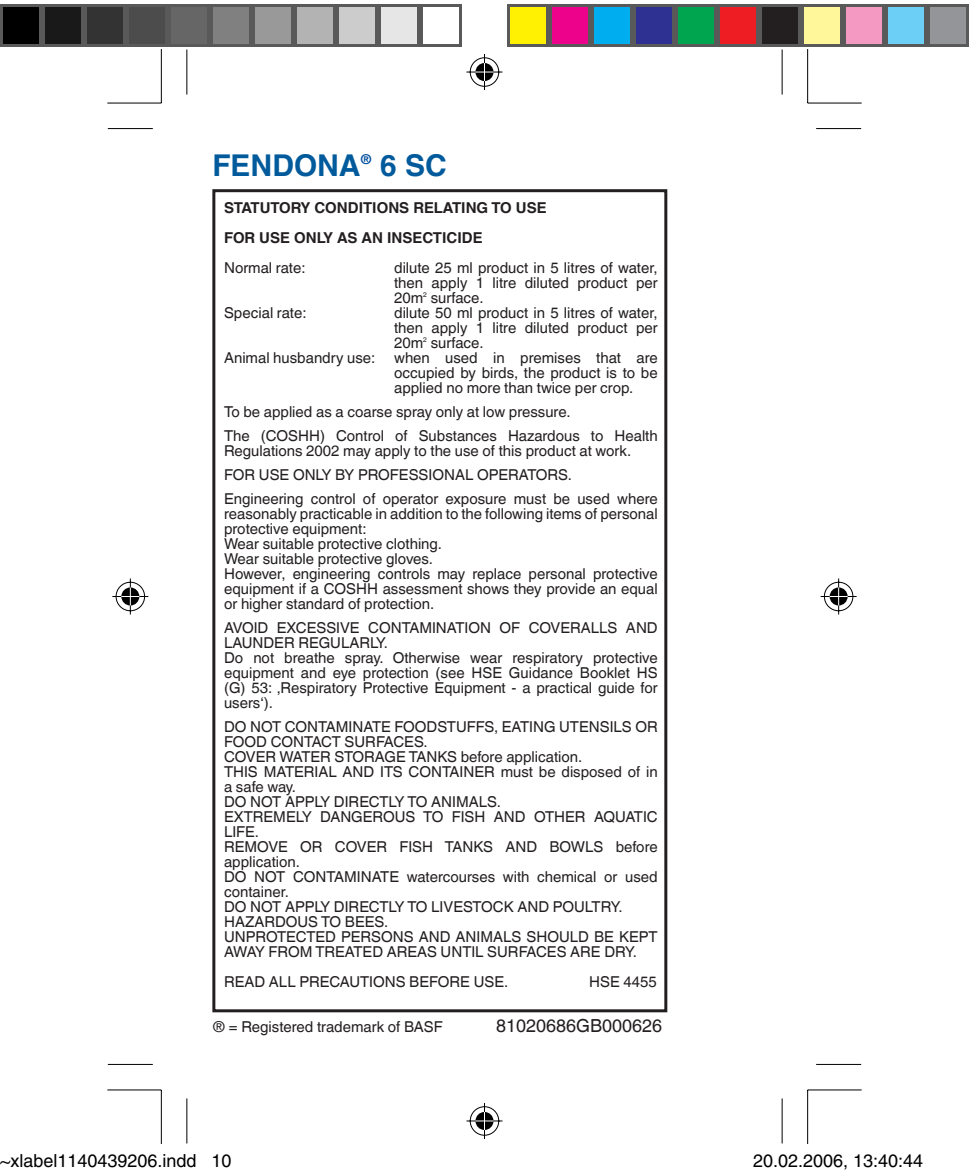
<style>
.page{position:relative;width:969px;height:1172px;background:#fff}
.page>*{position:absolute;margin:0;border:0;box-sizing:border-box;transform-origin:0 0}
.t1{font:700 30px "Helvetica Linotype";color:#005a9b}
.t2{font:18px "Helvetica";color:#000}
.t3{font:18px "Helvetica Linotype";color:#231f20}
.t4{font:15px/15px "Helvetica Linotype";color:#231f20}
.t5{font:700 15px/30px "Helvetica Linotype";color:#231f20}
.t6{font:700 13.5px "Helvetica Linotype";color:#01509f}
.t7{font:6.6px "Helvetica Linotype";color:#231f20}
</style>
<div class="page">
<div style="left:212px;top:189px;width:455px;height:823px;border:3px solid #231f20"></div>
<svg style="left:108px;top:129px;width:45px;height:1px"></svg>
<svg style="left:816px;top:129px;width:45px;height:1px"></svg>
<svg style="left:108px;top:1064px;width:45px;height:1px"></svg>
<svg style="left:816px;top:1064px;width:45px;height:1px"></svg>
<svg style="left:187px;top:50px;width:1px;height:44px"></svg>
<svg style="left:187px;top:1098px;width:1px;height:45px"></svg>
<svg style="left:781px;top:50px;width:1px;height:44px"></svg>
<svg style="left:781px;top:1098px;width:1px;height:45px"></svg>
<hr style="left:108px;top:128px;width:45px;height:1px;background:#000">
<hr style="left:816px;top:128px;width:45px;height:1px;background:#000">
<hr style="left:108px;top:1063px;width:45px;height:1px;background:#000">
<hr style="left:816px;top:1063px;width:45px;height:1px;background:#000">
<hr style="left:186px;top:50px;width:1px;height:44px;background:#000">
<hr style="left:186px;top:1098px;width:1px;height:45px;background:#000">
<hr style="left:782px;top:50px;width:1px;height:44px;background:#000">
<hr style="left:782px;top:1098px;width:1px;height:45px;background:#000">
<svg style="left:107px;top:1090px;width:51px;height:1px"></svg>
<svg style="left:811px;top:1090px;width:51px;height:1px"></svg>
<svg style="left:160px;top:49px;width:1px;height:53px"></svg>
<svg style="left:158px;top:1090px;width:3px;height:53px"></svg>
<svg style="left:808px;top:49px;width:1px;height:53px"></svg>
<svg style="left:808px;top:1090px;width:3px;height:53px"></svg>
<hr style="left:107px;top:102px;width:54px;height:2px;background:#000">
<hr style="left:808px;top:102px;width:54px;height:2px;background:#000">
<hr style="left:107px;top:1089px;width:54px;height:1px;background:#000">
<hr style="left:808px;top:1089px;width:54px;height:1px;background:#000">
<hr style="left:161px;top:49px;width:1px;height:54px;background:#000">
<hr style="left:161px;top:1089px;width:1px;height:54px;background:#000">
<hr style="left:807px;top:49px;width:1px;height:54px;background:#000">
<hr style="left:807px;top:1089px;width:1px;height:54px;background:#000">
<svg style="left:466px;top:54px;width:37px;height:36px"></svg>
<svg style="left:466px;top:1103px;width:37px;height:36px"></svg>
<svg style="left:112px;top:578px;width:37px;height:37px"></svg>
<svg style="left:820px;top:578px;width:37px;height:37px"></svg>
<div style="left:0;top:4px;width:462px;height:42px;background:#595959"></div>
<div style="left:3px;top:8px;width:36px;height:36px;background:#000"></div>
<div style="left:45px;top:8px;width:36px;height:36px;background:#191919"></div>
<div style="left:87px;top:8px;width:36px;height:36px;background:#333"></div>
<div style="left:129px;top:8px;width:36px;height:36px;background:#4c4c4c"></div>
<div style="left:171px;top:8px;width:36px;height:36px;background:#666"></div>
<div style="left:213px;top:8px;width:36px;height:36px;background:#808080"></div>
<div style="left:255px;top:8px;width:36px;height:36px;background:#999"></div>
<div style="left:297px;top:8px;width:36px;height:36px;background:#b3b3b3"></div>
<div style="left:339px;top:8px;width:36px;height:36px;background:#ccc"></div>
<div style="left:381px;top:8px;width:36px;height:36px;background:#e6e6e6"></div>
<div style="left:423px;top:8px;width:36px;height:36px;background:#fff"></div>
<div style="left:507px;top:4px;width:462px;height:42px;background:#595959"></div>
<div style="left:510px;top:8px;width:36px;height:36px;background:#fff101"></div>
<div style="left:552px;top:8px;width:36px;height:36px;background:#ed028c"></div>
<div style="left:594px;top:8px;width:36px;height:36px;background:#00aeef"></div>
<div style="left:636px;top:8px;width:36px;height:36px;background:#2e3092"></div>
<div style="left:678px;top:8px;width:36px;height:36px;background:#00a54f"></div>
<div style="left:720px;top:8px;width:36px;height:36px;background:#ee1d23"></div>
<div style="left:762px;top:8px;width:36px;height:36px;background:#231f20"></div>
<div style="left:804px;top:8px;width:36px;height:36px;background:#fff79a"></div>
<div style="left:846px;top:8px;width:36px;height:36px;background:#f499c2"></div>
<div style="left:888px;top:8px;width:36px;height:36px;background:#6ccff6"></div>
<div style="left:930px;top:8px;width:36px;height:36px;background:#939598"></div>
<h1 class="t1" style="left:212px;top:140px;width:150px">FENDONA</h1>
<p class="t6" style="left:360px;top:148px;width:13px">®</p>
<h1 class="t1" style="left:380px;top:140px;width:69px">6 SC</h1>
<p class="t5" style="left:224px;top:191px;width:324px">STATUTORY CONDITIONS RELATING TO USE<br>FOR USE ONLY AS AN INSECTICIDE</p>
<p class="t4" style="left:224px;top:258px;width:83px">Normal rate:</p>
<p class="t4" style="left:394px;top:258px;width:265px;text-align:justify">dilute 25 ml product in 5 litres of water, then apply 1 litre diluted product per 20m</p>
<p class="t7" style="left:423px;top:289px;width:5px">2</p>
<p class="t4" style="left:431px;top:288px;width:54px">surface.</p>
<p class="t4" style="left:224px;top:303px;width:84px">Special rate:</p>
<p class="t4" style="left:394px;top:303px;width:265px;text-align:justify">dilute 50 ml product in 5 litres of water, then apply 1 litre diluted product per 20m</p>
<p class="t7" style="left:423px;top:334px;width:5px">2</p>
<p class="t4" style="left:431px;top:333px;width:54px">surface.</p>
<p class="t4" style="left:224px;top:348px;width:153px">Animal husbandry use:</p>
<p class="t4" style="left:394px;top:348px;width:265px;text-align:justify">when used in premises that are occupied by birds, the product is to be applied no more than twice per crop.</p>
<p class="t4" style="left:224px;top:398px;width:435px;line-height:24px">To be applied as a coarse spray only at low pressure.<br>The (COSHH) Control of Substances Hazardous to Health</p>
<p class="t4" style="left:224px;top:437px;width:435px;line-height:24px">Regulations 2002 may apply to the use of this product at work.<br>FOR USE ONLY BY PROFESSIONAL OPERATORS.<br>Engineering control of operator exposure must be used where</p>
<p class="t4" style="left:224px;top:504px;width:435px">reasonably practicable in addition to the following items of personal protective equipment:<br>Wear suitable protective clothing.<br>Wear suitable protective gloves.<br>However, engineering controls may replace personal protective equipment if a COSHH assessment shows they provide an equal or higher standard of protection.</p>
<p class="t4" style="left:224px;top:618px;width:435px">AVOID EXCESSIVE CONTAMINATION OF COVERALLS AND LAUNDER REGULARLY.<br>Do not breathe spray. Otherwise wear respiratory protective equipment and eye protection (see HSE Guidance Booklet HS (G) 53: ‚Respiratory Protective Equipment - a practical guide for users‘).</p>
<p class="t4" style="left:224px;top:717px;width:435px">DO NOT CONTAMINATE FOODSTUFFS, EATING UTENSILS OR FOOD CONTACT SURFACES.<br>COVER WATER STORAGE TANKS before application.<br>THIS MATERIAL AND ITS CONTAINER must be disposed of in a safe way.<br>DO NOT APPLY DIRECTLY TO ANIMALS.<br>EXTREMELY DANGEROUS TO FISH AND OTHER AQUATIC LIFE.<br>REMOVE OR COVER FISH TANKS AND BOWLS before application.<br>DO NOT CONTAMINATE watercourses with chemical or used container.<br>DO NOT APPLY DIRECTLY TO LIVESTOCK AND POULTRY.<br>HAZARDOUS TO BEES.<br>UNPROTECTED PERSONS AND ANIMALS SHOULD BE KEPT AWAY FROM TREATED AREAS UNTIL SURFACES ARE DRY.</p>
<p class="t4" style="left:224px;top:972px;width:286px">READ ALL PRECAUTIONS BEFORE USE.</p>
<p class="t4" style="left:589px;top:972px;width:69px">HSE 4455</p>
<p class="t4" style="left:212px;top:1017px;width:232px">® = Registered trademark of BASF</p>
<p class="t3" style="left:496px;top:1010px;width:168px">81020686GB000626</p>
<p class="t2" style="left:0;top:1154px;width:233px">~xlabel1140439206.indd 10</p>
<p class="t2" style="left:753px;top:1154px;width:172px">20.02.2006, 13:40:44</p>
</div>
